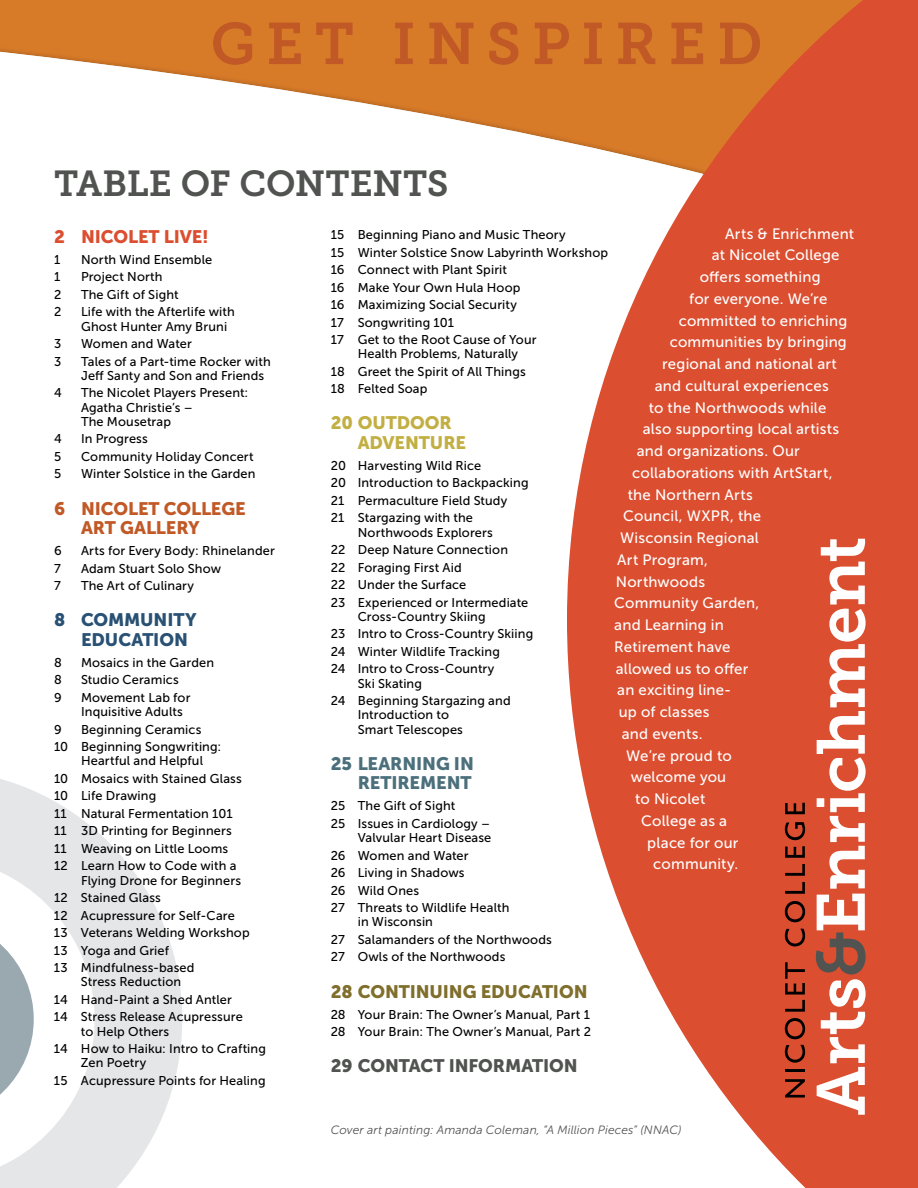
<style>
.page{position:relative;width:918px;height:1188px;background:#fff}
.page>*{position:absolute;margin:0;border:0;box-sizing:border-box;transform-origin:0 0}
.t1{font:67.8px "Museo Slab 700";letter-spacing:-.01em;color:#fff}
.t2{font:58.5px "Museo Slab 700";letter-spacing:.18em;color:#c15927}
.t3{font:36px "Museo Slab 700";letter-spacing:-.005em;color:#515351}
.t4{font:18px/19.5px "Museo Sans 900";letter-spacing:-.01em;color:#c15927}
.t5{font:18px/19.5px "Museo Sans 900";letter-spacing:-.01em;color:#4b707c;text-align:right}
.t6{font:18px "Museo Sans 900";letter-spacing:-.005em;color:#806f2c}
.t7{font:18px "Museo Sans 900";letter-spacing:-.005em;color:#515351}
.t8{font:18px/19.5px "Museo Sans 900";letter-spacing:-.005em;color:#285174}
.t9{font:18px/19.5px "Museo Sans 900";letter-spacing:-.005em;color:#c2af43}
.t10{font:18px "Museo Sans 900";letter-spacing:-.005em;color:#db4e30}
.t11{font:15px "Museo Sans 500";letter-spacing:.015em;color:#fff}
.t12{font:12.75px/17.5px "Museo Sans 500";letter-spacing:.01em;color:#000}
.t13{font:italic 12px "Museo Sans 300";letter-spacing:.01em;color:#515351}
.s1{color:#515351}
</style>
<div class="page">
<div style="left:0;top:0;width:918px;height:238px;background:#000;opacity:.17"></div>
<svg style="left:567px;top:0;width:351px;height:1188px;fill:#db4e30"></svg>
<svg style="left:785px;top:1079px;width:20px;height:19px"></svg>
<hr style="left:785px;top:1069px;width:20px;height:3px;background:#000">
<svg style="left:785px;top:1045px;width:20px;height:18px"></svg>
<svg style="left:785px;top:1018px;width:20px;height:21px"></svg>
<svg style="left:785px;top:962px;width:20px;height:50px"></svg>
<svg style="left:785px;top:929px;width:20px;height:17px"></svg>
<svg style="left:785px;top:901px;width:20px;height:21px"></svg>
<svg style="left:785px;top:882px;width:20px;height:12px"></svg>
<svg style="left:785px;top:864px;width:20px;height:12px"></svg>
<svg style="left:785px;top:846px;width:20px;height:12px"></svg>
<svg style="left:785px;top:822px;width:20px;height:18px"></svg>
<svg style="left:785px;top:803px;width:20px;height:11px"></svg>
<svg style="left:0;top:779px;width:182px;height:409px;fill:#e4e6e8"></svg>
<h2 class="t2" style="left:211px;top:11px;width:554px">GET INSPIRED</h2>
<h3 class="t3" style="left:54px;top:163px;width:396px">TABLE OF CONTENTS</h3>
<h3 class="t10" style="left:54px;top:226px;width:156px">2 NICOLET LIVE!</h3>
<p class="t12" style="left:54px;top:251px;width:8px">1</p>
<p class="t12" style="left:81px;top:251px;width:133px">North Wind Ensemble</p>
<p class="t12" style="left:54px;top:268px;width:8px">1</p>
<p class="t12" style="left:81px;top:268px;width:83px">Project North</p>
<p class="t12" style="left:54px;top:286px;width:9px">2</p>
<p class="t12" style="left:81px;top:286px;width:99px">The Gift of Sight</p>
<p class="t12" style="left:54px;top:303px;width:9px">2</p>
<p class="t12" style="left:81px;top:305px;width:155px;line-height:14.2px">Life with the Afterlife with<br>Ghost Hunter Amy Bruni</p>
<p class="t12" style="left:54px;top:335px;width:9px">3</p>
<p class="t12" style="left:81px;top:335px;width:112px">Women and Water</p>
<p class="t12" style="left:54px;top:353px;width:9px">3</p>
<p class="t12" style="left:81px;top:354px;width:191px;line-height:14.2px">Tales of a Part-time Rocker with<br>Jeff Santy and Son and Friends</p>
<p class="t12" style="left:54px;top:384px;width:9px">4</p>
<p class="t12" style="left:81px;top:386px;width:169px;line-height:14.2px">The Nicolet Players Present:<br>Agatha Christie’s –<br>The Mousetrap</p>
<p class="t12" style="left:54px;top:430px;width:9px">4</p>
<p class="t12" style="left:81px;top:430px;width:68px">In Progress</p>
<p class="t12" style="left:54px;top:448px;width:9px">5</p>
<p class="t12" style="left:81px;top:448px;width:174px">Community Holiday Concert</p>
<p class="t12" style="left:54px;top:465px;width:9px">5</p>
<p class="t12" style="left:81px;top:465px;width:176px">Winter Solstice in the Garden</p>
<h3 class="t4" style="left:81px;top:499px;width:166px;text-indent:-27px">6 NICOLET COLLEGE<br>ART GALLERY</h3>
<p class="t12" style="left:54px;top:542px;width:9px">6</p>
<p class="t12" style="left:81px;top:542px;width:195px">Arts for Every Body: Rhinelander</p>
<p class="t12" style="left:54px;top:560px;width:8px">7</p>
<p class="t12" style="left:81px;top:560px;width:142px">Adam Stuart Solo Show</p>
<p class="t12" style="left:54px;top:577px;width:8px">7</p>
<p class="t12" style="left:81px;top:577px;width:114px">The Art of Culinary</p>
<h3 class="t8" style="left:81px;top:610px;width:117px;text-indent:-27px">8 COMMUNITY<br>EDUCATION</h3>
<p class="t12" style="left:54px;top:654px;width:9px">8</p>
<p class="t12" style="left:81px;top:654px;width:135px">Mosaics in the Garden</p>
<p class="t12" style="left:54px;top:671px;width:9px">8</p>
<p class="t12" style="left:81px;top:671px;width:99px">Studio Ceramics</p>
<p class="t12" style="left:54px;top:689px;width:9px">9</p>
<p class="t12" style="left:81px;top:690px;width:111px;line-height:14.2px">Movement Lab for<br>Inquisitive Adults</p>
<p class="t12" style="left:54px;top:720px;width:9px">9</p>
<p class="t11" style="left:725px;top:225px;width:131px">Arts &amp; Enrichment</p>
<p class="t11" style="left:712px;top:247px;width:129px">at Nicolet College</p>
<p class="t11" style="left:700px;top:269px;width:122px">offers something</p>
<p class="t11" style="left:689px;top:290px;width:140px">for everyone. We’re</p>
<p class="t11" style="left:679px;top:312px;width:170px">committed to enriching</p>
<p class="t11" style="left:670px;top:334px;width:179px">communities by bringing</p>
<p class="t11" style="left:662px;top:356px;width:176px">regional and national art</p>
<p class="t11" style="left:655px;top:377px;width:176px">and cultural experiences</p>
<p class="t11" style="left:649px;top:399px;width:179px">to the Northwoods while</p>
<p class="t11" style="left:643px;top:421px;width:198px">also supporting local artists</p>
<p class="t11" style="left:637px;top:443px;width:165px">and organizations. Our</p>
<p class="t11" style="left:632px;top:464px;width:202px">collaborations with ArtStart,</p>
<p class="t11" style="left:628px;top:486px;width:127px">the Northern Arts</p>
<p class="t11" style="left:623px;top:508px;width:140px">Council, WXPR, the</p>
<p class="t11" style="left:620px;top:530px;width:140px">Wisconsin Regional</p>
<p class="t11" style="left:617px;top:551px;width:92px">Art Program,</p>
<p class="t11" style="left:616px;top:573px;width:91px">Northwoods</p>
<p class="t11" style="left:614px;top:595px;width:147px">Community Garden,</p>
<p class="t11" style="left:614px;top:617px;width:111px">and Learning in</p>
<p class="t11" style="left:614px;top:638px;width:118px">Retirement have</p>
<p class="t11" style="left:616px;top:660px;width:134px">allowed us to offer</p>
<p class="t11" style="left:617px;top:682px;width:116px">an exciting line-</p>
<p class="t11" style="left:619px;top:704px;width:92px">up of classes</p>
<p class="t11" style="left:622px;top:725px;width:82px">and events.</p>
<p class="t11" style="left:626px;top:747px;width:107px">We’re proud to</p>
<p class="t11" style="left:631px;top:769px;width:97px">welcome you</p>
<p class="t11" style="left:635px;top:791px;width:72px">to Nicolet</p>
<p class="t11" style="left:641px;top:812px;width:87px">College as a</p>
<p class="t11" style="left:647px;top:834px;width:93px">place for our</p>
<p class="t11" style="left:653px;top:856px;width:86px">community.</p>
<p class="t12" style="left:331px;top:226px;width:279px">15 Beginning Piano and Music Theory<br>15 Winter Solstice Snow Labyrinth Workshop<br>16 Connect with Plant Spirit<br>16 Make Your Own Hula Hoop<br>16 Maximizing Social Security<br>17 Songwriting 101<br>17 Get to the Root Cause of Your</p>
<p class="t12" style="left:331px;top:345px;width:197px;text-indent:27px">Health Problems, Naturally<br>18 Greet the Spirit of All Things<br>18 Felted Soap</p>
<h3 class="t9" style="left:358px;top:413px;width:110px;text-indent:-27px">20 OUTDOOR<br>ADVENTURE</h3>
<p class="t12" style="left:331px;top:457px;width:199px">20 Harvesting Wild Rice<br>20 Introduction to Backpacking<br>21 Permaculture Field Study<br>21 Stargazing with the</p>
<p class="t12" style="left:331px;top:524px;width:199px;text-indent:27px">Northwoods Explorers<br>22 Deep Nature Connection<br>22 Foraging First Aid<br>22 Under the Surface<br>23 Experienced or Intermediate</p>
<p class="t12" style="left:331px;top:608px;width:204px;text-indent:27px">Cross-Country Skiing<br>23 Intro to Cross-Country Skiing<br>24 Winter Wildlife Tracking<br>24 Intro to Cross-Country</p>
<p class="t12" style="left:331px;top:675px;width:181px;text-indent:27px">Ski Skating<br>24 Beginning Stargazing and</p>
<p class="t12" style="left:358px;top:708px;width:107px;line-height:14.2px">Introduction to<br>Smart Telescopes</p>
<h3 class="t5" style="left:331px;top:754px;width:145px">25 LEARNING IN<br>RETIREMENT</h3>
<p class="t12" style="left:331px;top:797px;width:161px">25 The Gift of Sight<br>25 Issues in Cardiology –</p>
<p class="t12" style="left:331px;top:829px;width:180px;text-indent:27px">Valvular Heart Disease<br>26 Women and Water<br>26 Living in Shadows<br>26 Wild Ones<br>27 Threats to Wildlife Health</p>
<p class="t12" style="left:331px;top:913px;width:223px;text-indent:27px">in Wisconsin<br>27 Salamanders of the Northwoods<br>27 Owls of the Northwoods</p>
<h3 class="t6" style="left:331px;top:981px;width:258px">28 CONTINUING EDUCATION</h3>
<p class="t12" style="left:331px;top:1005px;width:262px">28 Your Brain: The Owner’s Manual, Part 1<br>28 Your Brain: The Owner’s Manual, Part 2</p>
<h3 class="t7" style="left:331px;top:1056px;width:249px">29 CONTACT INFORMATION</h3>
<h1 class="t1" style="left:803px;top:1116px;width:580px;rotate:-90deg">Arts<span class="s1">&amp;</span>Enrichment</h1>
<p class="t12" style="left:54px;top:720px;width:169px;text-align:center">Beginning Ceramics<br>10 Beginning Songwriting:</p>
<p class="t12" style="left:54px;top:752px;width:189px;text-indent:27px">Heartful and Helpful<br>10 Mosaics with Stained Glass<br>10 Life Drawing<br>11 Natural Fermentation 101<br>11 3D Printing for Beginners<br>11 Weaving on Little Looms<br>12 Learn How to Code with a</p>
<p class="t12" style="left:54px;top:871px;width:197px;text-indent:27px">Flying Drone for Beginners<br>12 Stained Glass<br>12 Acupressure for Self-Care<br>13 Veterans Welding Workshop<br>13 Yoga and Grief<br>13 Mindfulness-based</p>
<p class="t12" style="left:54px;top:973px;width:190px;text-indent:27px">Stress Reduction<br>14 Hand-Paint a Shed Antler<br>14 Stress Release Acupressure</p>
<p class="t12" style="left:54px;top:1022px;width:214px;text-indent:27px">to Help Others<br>14 How to Haiku: Intro to Crafting</p>
<p class="t12" style="left:54px;top:1054px;width:213px;text-indent:27px">Zen Poetry<br>15 Acupressure Points for Healing</p>
<p class="t13" style="left:331px;top:1123px;width:352px">Cover art painting: Amanda Coleman, “A Million Pieces” (NNAC)</p>
</div>
